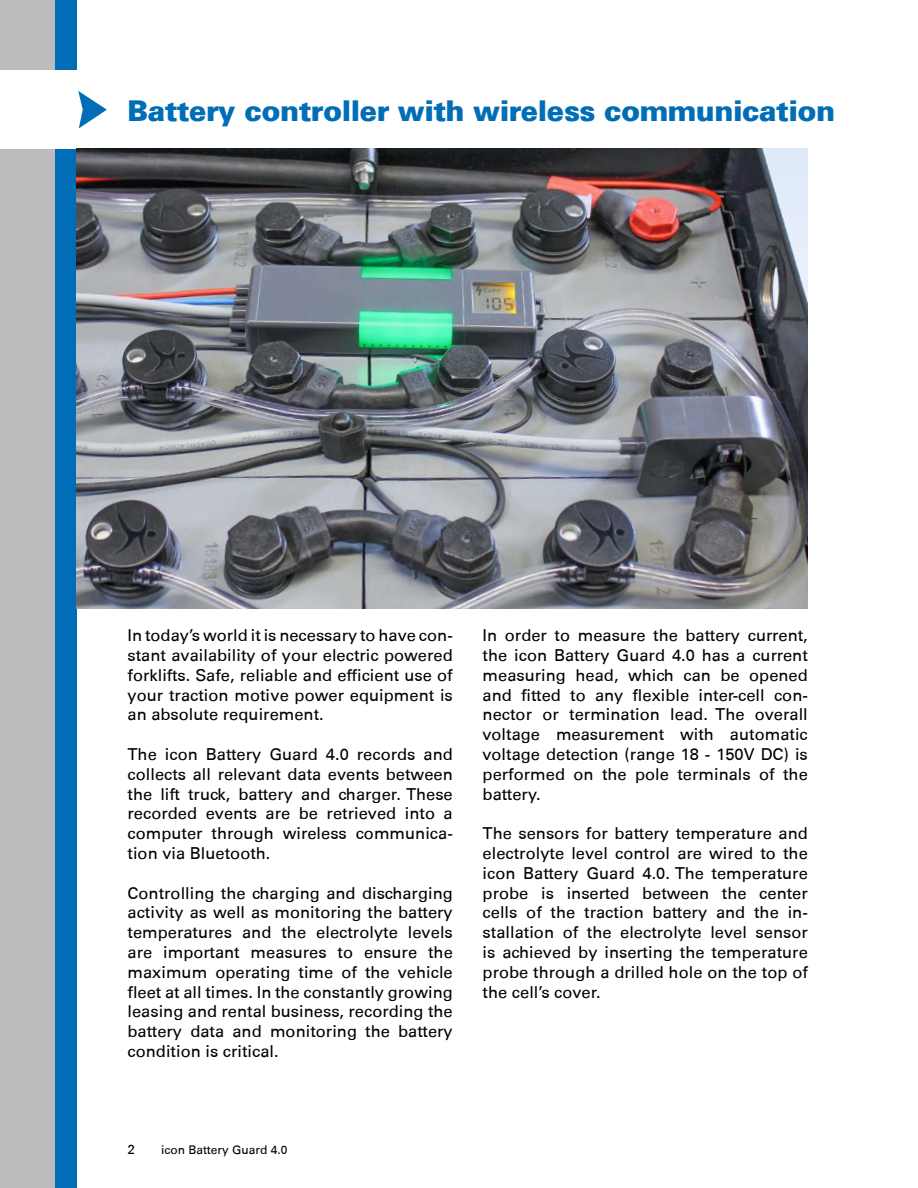
<style>
.page{position:relative;width:918px;height:1188px;background:#fff}
.page>*{position:absolute;margin:0;border:0;box-sizing:border-box;transform-origin:0 0}
.t1{font:900 28.5px "Univers";letter-spacing:-.015em;color:#006db7}
.t2{font:16.5px/19.8px "Univers 55 Roman";color:#000;text-align:justify}
.t3{font:13.5px "Univers 55 Roman";color:#000}
.t4{font:12px "Univers 55 Roman";color:#000}
</style>
<div class="page">
<div style="left:0;top:0;width:55px;height:1188px;background:#bdbbbd"></div>
<div style="left:55px;top:0;width:22px;height:1188px;background:#006db7"></div>
<div style="left:0;top:71px;width:95px;height:78px;background:#fff"></div>
<svg style="left:78px;top:91px;width:29px;height:37px"></svg>
<img style="left:77px;top:149px;width:731px;height:459px">
<h1 class="t1" style="left:128px;top:92px;width:709px">Battery controller with wireless communication</h1>
<p class="t2" style="left:128px;top:626px;width:327px">In today’s world it is necessary to have con&shy;stant availability of your electric powered forklifts. Safe, reliable and efficient use of your traction motive power equipment is an absolute requirement.</p>
<p class="t2" style="left:128px;top:744px;width:327px">The icon Battery Guard 4.0 records and collects all relevant data events between the lift truck, battery and charger. These recorded events are be retrieved into a computer through wireless communica&shy;tion via Bluetooth.</p>
<p class="t2" style="left:128px;top:883px;width:327px">Controlling the charging and discharging activity as well as monitoring the battery temperatures and the electrolyte levels are important measures to ensure the maximum operating time of the vehicle fleet at all times. In the constantly growing leasing and rental business, recording the battery data and monitoring the battery condition is critical.</p>
<p class="t2" style="left:483px;top:626px;width:327px">In order to measure the battery current, the icon Battery Guard 4.0 has a current measuring head, which can be opened and fitted to any flexible inter-cell con&shy;nector or termination lead. The overall voltage measurement with automatic voltage detection (range 18 - 150V DC) is performed on the pole terminals of the battery.</p>
<p class="t2" style="left:483px;top:824px;width:327px">The sensors for battery temperature and electrolyte level control are wired to the icon Battery Guard 4.0. The temperature probe is inserted between the center cells of the traction battery and the in&shy;stallation of the electrolyte level sensor is achieved by inserting the temperature probe through a drilled hole on the top of the cell’s cover.</p>
<p class="t3" style="left:128px;top:1141px;width:9px">2</p>
<p class="t4" style="left:161px;top:1143px;width:128px">icon Battery Guard 4.0</p>
</div>
